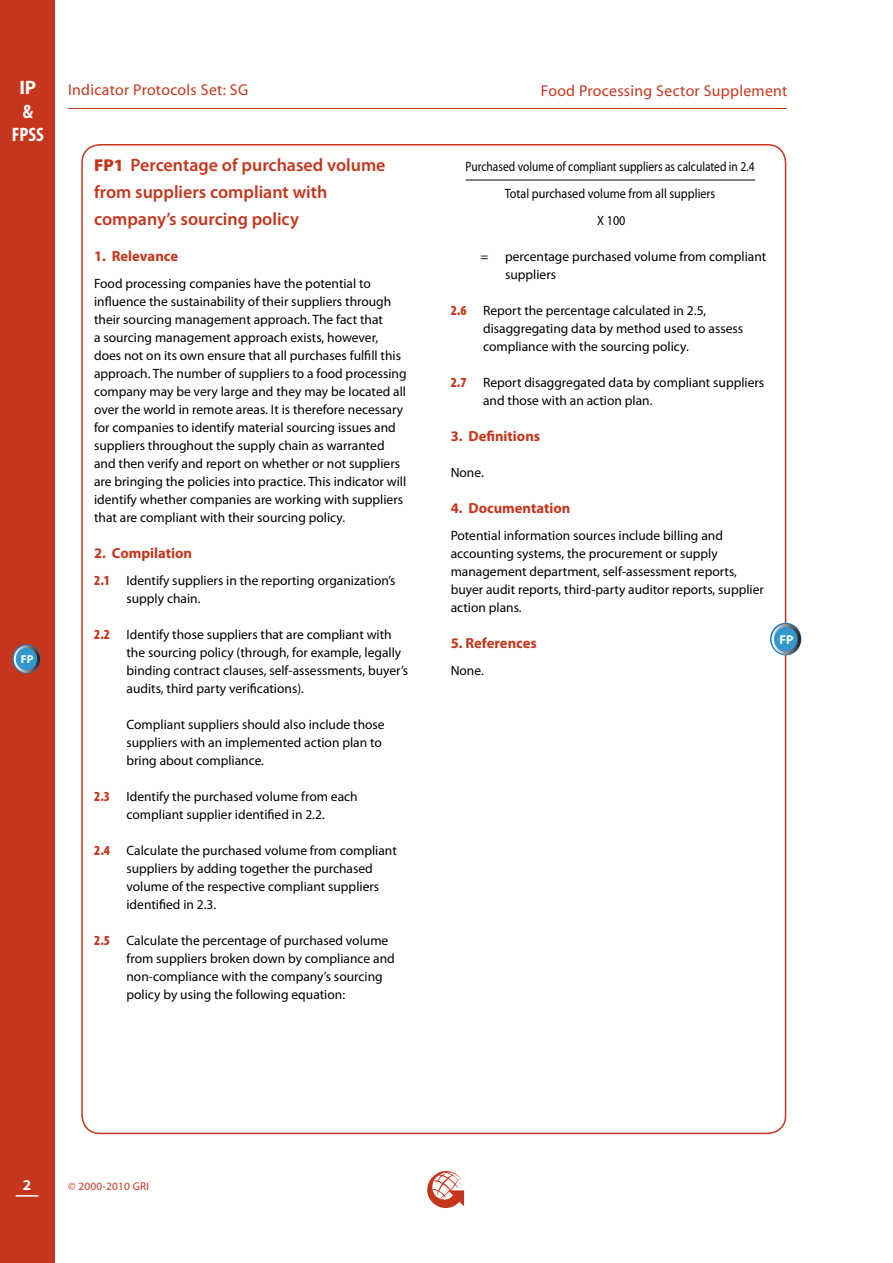
<style>
.page{position:relative;width:893px;height:1263px;background:#fff}
.page>*{position:absolute;margin:0;border:0;box-sizing:border-box;transform-origin:0 0}
.t1{font:700 condensed 19.5px/23.4px "Myriad Pro";color:#fff;text-align:center}
.t2{font:700 19.5px "Myriad Pro";color:#fff}
.t3{font:600 18px/27px "Myriad Pro";color:#c5361c}
.t4{font:15.75px "Myriad Pro";letter-spacing:.02em;color:#c5361c}
.t5{font:700 15px "Myriad Pro";color:#fff}
.t6{font:700 14.7px "Myriad Pro";color:#c5361c}
.t7{font:13.5px/18px "Myriad Pro";color:#000}
.t8{font:13.5px/27px "Myriad Pro";color:#000;text-align:center;scale:.85 1}
.t9{font:700 12.75px "Myriad Pro";color:#fff}
.t10{font:700 11.4px "Myriad Pro";color:#fff}
.t11{font:11.25px "Myriad Pro";letter-spacing:.02em;color:#c5361c}
.s1{font-weight:900;font-size:17.25px}
.s2{font-weight:900;font-stretch:condensed;font-size:13.8px;color:#c5361c}
</style>
<div class="page">
<div style="left:0;top:0;width:54px;height:1263px;background:#c5361c"></div>
<svg style="left:16px;top:1195px;width:22px;height:1px"></svg>
<svg style="left:427px;top:1171px;width:37px;height:37px"></svg>
<hr style="left:67px;top:108px;width:720px;height:1px;background:#c5361c">
<svg style="left:12px;top:644px;width:28px;height:30px"></svg>
<div style="left:16px;top:648px;width:20px;height:22px;background:#3298cb;border-radius:50%"></div>
<div style="left:16px;top:648px;width:21px;height:22px;border:1px solid #3298cb;border-radius:50%"></div>
<svg style="left:770px;top:623px;width:31px;height:32px"></svg>
<div style="left:774px;top:627px;width:23px;height:24px;background:#3298cb;border-radius:50%"></div>
<div style="left:774px;top:627px;width:23px;height:24px;border:1px solid #3298cb;border-radius:50%"></div>
<hr style="left:466px;top:180px;width:289px;height:1px;background:#000">
<h1 class="t2" style="left:19px;top:75px;width:18px">IP</h1>
<p class="t4" style="left:68px;top:80px;width:182px">Indicator Protocols Set: SG</p>
<h1 class="t1" style="left:12px;top:99px;width:33px">&amp;<br>FPSS</h1>
<p class="t10" style="left:21px;top:652px;width:14px">FP</p>
<h2 class="t3" style="left:94px;top:151px;width:293px"><span class="s1">FP1</span> Percentage of purchased volume from suppliers compliant with company’s sourcing policy</h2>
<p class="t6" style="left:94px;top:246px;width:85px">1. Relevance</p>
<p class="t7" style="left:94px;top:274px;width:314px">Food processing companies have the potential to influence the sustainability of their suppliers through their sourcing management approach. The fact that<br>a sourcing management approach exists, however, does not on its own ensure that all purchases fulfill this approach. The number of suppliers to a food processing company may be very large and they may be located all over the world in remote areas. It is therefore necessary for companies to identify material sourcing issues and suppliers throughout the supply chain as warranted and then verify and report on whether or not suppliers are bringing the policies into practice. This indicator will identify whether companies are working with suppliers that are compliant with their sourcing policy.</p>
<p class="t6" style="left:94px;top:543px;width:100px">2. Compilation</p>
<p class="t7" style="left:126px;top:571px;width:271px;text-indent:-32px"><span class="s2">2.1</span> Identify suppliers in the reporting organization’s supply chain.</p>
<p class="t7" style="left:126px;top:625px;width:283px;text-indent:-32px"><span class="s2">2.2</span> Identify those suppliers that are compliant with the sourcing policy (through, for example, legally binding contract clauses, self-assessments, buyer’s audits, third party verifications).</p>
<p class="t7" style="left:126px;top:715px;width:260px">Compliant suppliers should also include those suppliers with an implemented action plan to bring about compliance.</p>
<p class="t7" style="left:94px;top:787px;width:265px;text-align:center"><span class="s2">2.3</span> Identify the purchased volume from each compliant supplier identified in 2.2.</p>
<p class="t7" style="left:126px;top:841px;width:272px;text-indent:-32px"><span class="s2">2.4</span> Calculate the purchased volume from compliant suppliers by adding together the purchased volume of the respective compliant suppliers identified in 2.3.</p>
<p class="t7" style="left:126px;top:931px;width:270px;text-indent:-32px"><span class="s2">2.5</span> Calculate the percentage of purchased volume from suppliers broken down by compliance and non-compliance with the company’s sourcing policy by using the following equation:</p>
<p class="t4" style="left:541px;top:81px;width:248px">Food Processing Sector Supplement</p>
<p class="t8" style="left:466px;top:153px;width:342px">Purchased volume of compliant suppliers as calculated in 2.4<br>Total purchased volume from all suppliers<br>X 100</p>
<p class="t7" style="left:505px;top:247px;width:263px;text-indent:-25px">= percentage purchased volume from compliant suppliers</p>
<p class="t7" style="left:483px;top:301px;width:262px;text-indent:-32px"><span class="s2">2.6</span> Report the percentage calculated in 2.5, disaggregating data by method used to assess compliance with the sourcing policy.</p>
<p class="t7" style="left:483px;top:373px;width:283px;text-indent:-32px"><span class="s2">2.7</span> Report disaggregated data by compliant suppliers and those with an action plan.</p>
<p class="t6" style="left:451px;top:426px;width:91px">3. Definitions</p>
<p class="t7" style="left:451px;top:463px;width:35px">None.</p>
<p class="t6" style="left:451px;top:498px;width:121px">4. Documentation</p>
<p class="t7" style="left:451px;top:526px;width:315px">Potential information sources include billing and accounting systems, the procurement or supply management department, self-assessment reports, buyer audit reports, third-party auditor reports, supplier action plans.</p>
<p class="t6" style="left:451px;top:633px;width:88px">5. References</p>
<p class="t7" style="left:451px;top:661px;width:35px">None.</p>
<p class="t9" style="left:779px;top:631px;width:16px">FP</p>
<p class="t5" style="left:23px;top:1175px;width:10px">2</p>
<p class="t11" style="left:68px;top:1179px;width:83px">© 2000-2010 GRI</p>
</div>
